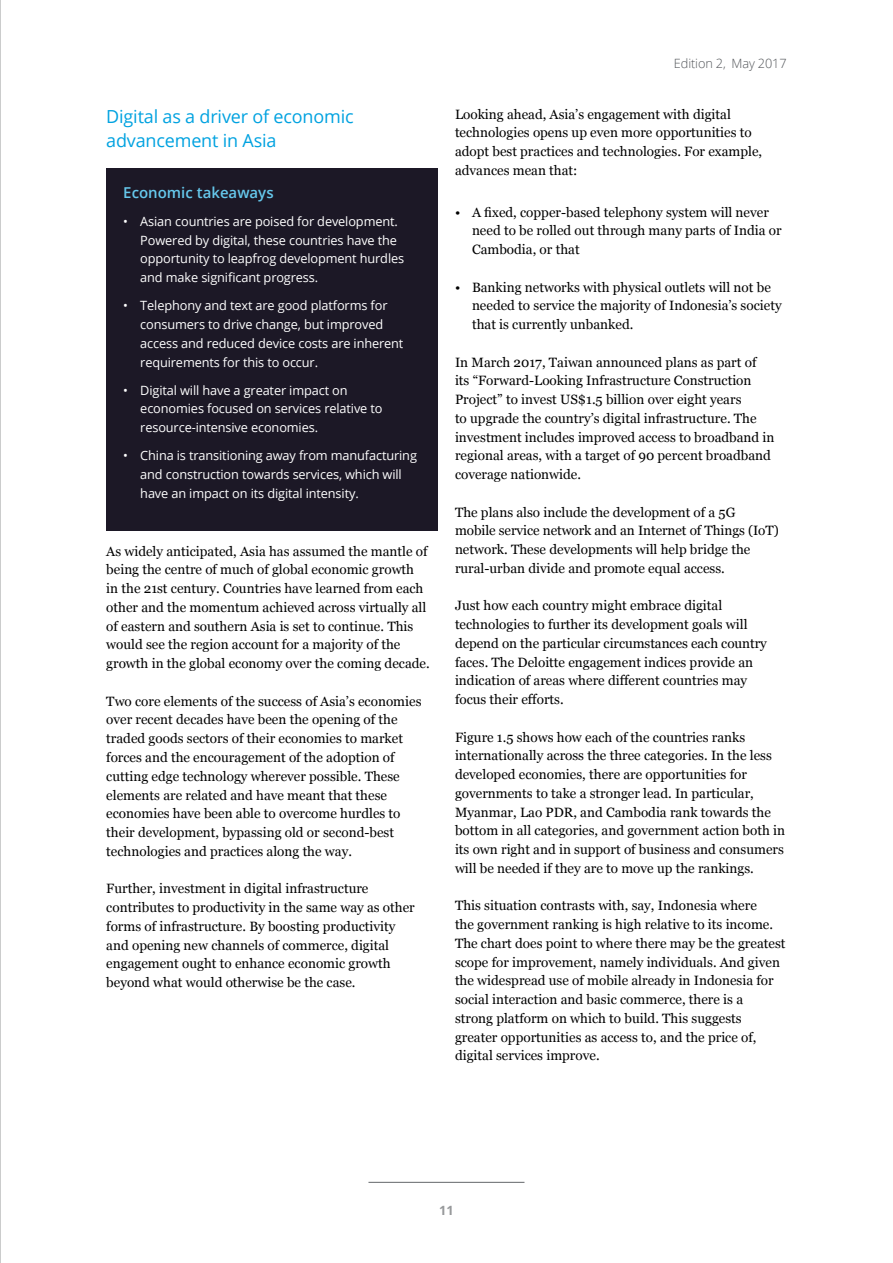
<style>
.page{position:relative;width:893px;height:1263px;background:#fff}
.page>*{position:absolute;margin:0;border:0;box-sizing:border-box;transform-origin:0 0}
.t1{font:18px/24px "Open Sans";letter-spacing:-.01em;color:#00a2e0}
.t2{font:600 15px "Open Sans";color:#66c8ec}
.t3{font:13.5px/18.8px "Georgia";color:#000}
.t4{font:12.75px/18.8px "Open Sans";letter-spacing:-.01em;color:#fff}
.t5{font:300 12.75px "Open Sans";letter-spacing:-.01em;color:#53565a}
.t6{font:700 12.75px "Open Sans";color:#97999b}
</style>
<div class="page">
<div style="left:106px;top:169px;width:332px;height:362px;background:#1c1826"></div>
<hr style="left:368px;top:1182px;width:156px;height:1px;background:#63666a">
<hr style="left:0;top:0;width:1px;height:1263px;background:#bbbcbc">
<h1 class="t1" style="left:106px;top:104px;width:249px">Digital as a driver of economic advancement in Asia</h1>
<p class="t2" style="left:123px;top:182px;width:152px">Economic takeaways</p>
<p class="t4" style="left:140px;top:212px;width:265px;text-indent:-17px">• Asian countries are poised for development.<br>Powered by digital, these countries have the opportunity to leapfrog development hurdles and make significant progress.</p>
<p class="t4" style="left:140px;top:296px;width:265px;text-indent:-17px">• Telephony and text are good platforms for consumers to drive change, but improved access and reduced device costs are inherent requirements for this to occur.</p>
<p class="t4" style="left:140px;top:380px;width:244px;text-indent:-17px">• Digital will have a greater impact on economies focused on services relative to resource-intensive economies.</p>
<p class="t4" style="left:140px;top:446px;width:278px;text-indent:-17px">• China is transitioning away from manufacturing and construction towards services, which will have an impact on its digital intensity.</p>
<p class="t3" style="left:106px;top:541px;width:325px">As widely anticipated, Asia has assumed the mantle of being the centre of much of global economic growth<br>in the 21st century. Countries have learned from each other and the momentum achieved across virtually all of eastern and southern Asia is set to continue. This would see the region account for a majority of the growth in the global economy over the coming decade.</p>
<p class="t3" style="left:106px;top:691px;width:317px">Two core elements of the success of Asia’s economies over recent decades have been the opening of the traded goods sectors of their economies to market forces and the encouragement of the adoption of cutting edge technology wherever possible. These elements are related and have meant that these economies have been able to overcome hurdles to their development, bypassing old or second-best technologies and practices along the way.</p>
<p class="t3" style="left:106px;top:879px;width:310px">Further, investment in digital infrastructure contributes to productivity in the same way as other forms of infrastructure. By boosting productivity and opening new channels of commerce, digital engagement ought to enhance economic growth beyond what would otherwise be the case.</p>
<p class="t5" style="left:674px;top:54px;width:114px">Edition 2, May 2017</p>
<p class="t3" style="left:455px;top:104px;width:309px">Looking ahead, Asia’s engagement with digital technologies opens up even more opportunities to adopt best practices and technologies. For example, advances mean that:</p>
<p class="t3" style="left:472px;top:202px;width:311px;text-indent:-17px">• A fixed, copper-based telephony system will never need to be rolled out through many parts of India or<br>Cambodia, or that</p>
<p class="t3" style="left:472px;top:277px;width:311px;text-indent:-17px">• Banking networks with physical outlets will not be needed to service the majority of Indonesia’s society that is currently unbanked.</p>
<p class="t3" style="left:455px;top:352px;width:321px">In March 2017, Taiwan announced plans as part of<br>its “Forward-Looking Infrastructure Construction Project” to invest US$1.5 billion over eight years<br>to upgrade the country’s digital infrastructure. The investment includes improved access to broadband in regional areas, with a target of 90 percent broadband coverage nationwide.</p>
<p class="t3" style="left:455px;top:502px;width:325px">The plans also include the development of a 5G mobile service network and an Internet of Things (IoT) network. These developments will help bridge the rural-urban divide and promote equal access.</p>
<p class="t3" style="left:455px;top:596px;width:313px">Just how each country might embrace digital technologies to further its development goals will depend on the particular circumstances each country faces. The Deloitte engagement indices provide an indication of areas where different countries may focus their efforts.</p>
<p class="t3" style="left:455px;top:727px;width:332px">Figure 1.5 shows how each of the countries ranks internationally across the three categories. In the less developed economies, there are opportunities for governments to take a stronger lead. In particular, Myanmar, Lao PDR, and Cambodia rank towards the bottom in all categories, and government action both in its own right and in support of business and consumers will be needed if they are to move up the rankings.</p>
<p class="t3" style="left:455px;top:896px;width:332px">This situation contrasts with, say, Indonesia where<br>the government ranking is high relative to its income.<br>The chart does point to where there may be the greatest scope for improvement, namely individuals. And given the widespread use of mobile already in Indonesia for social interaction and basic commerce, there is a<br>strong platform on which to build. This suggests greater opportunities as access to, and the price of, digital services improve.</p>
<p class="t6" style="left:439px;top:1201px;width:16px">11</p>
</div>
